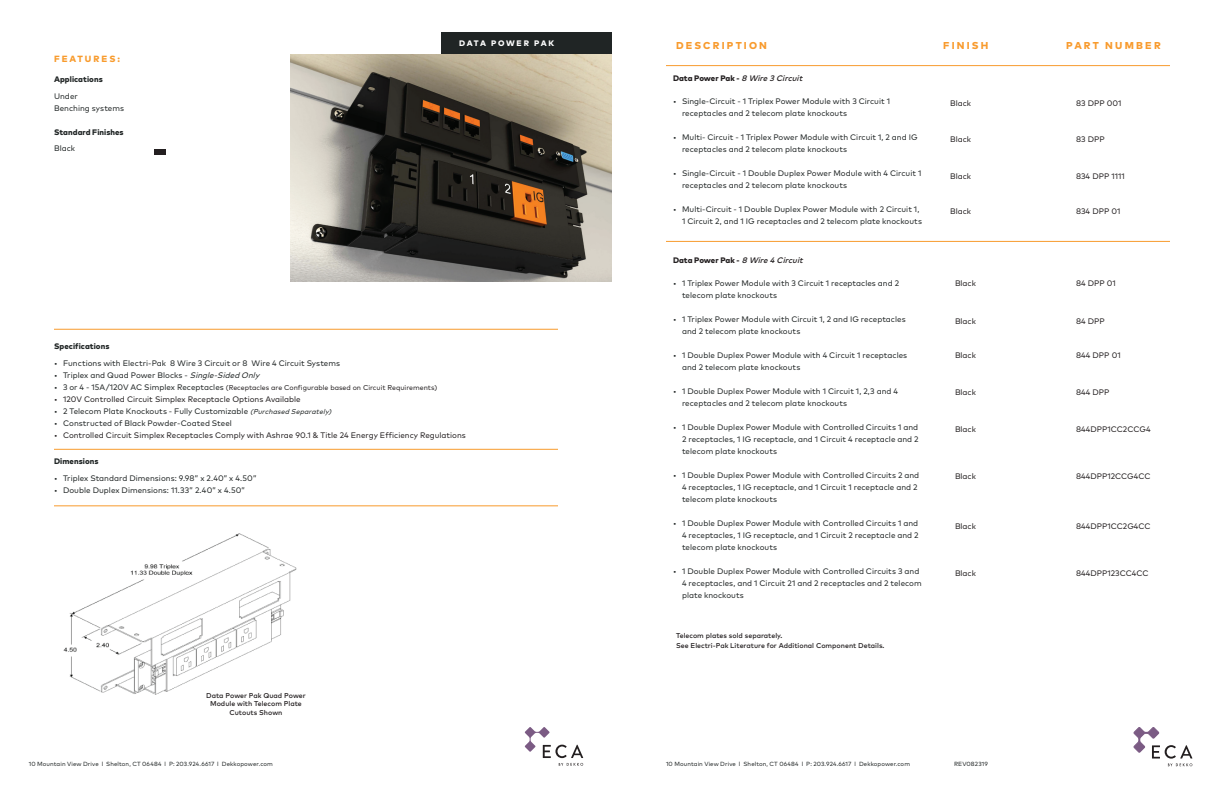
<style>
.page{position:relative;width:1224px;height:792px;background:#fff}
.page>*{position:absolute;margin:0;border:0;box-sizing:border-box;transform-origin:0 0}
.t1{font:800 10px "Mark OT";letter-spacing:.22em;color:#f89b2e}
.t2{font:800 9px "Mark OT";letter-spacing:.22em;color:#f89b2d}
.t3{font:8px/12px "Mark OT";letter-spacing:.005em;color:#202525}
.t4{font:8px "Mark OT";color:#231f20}
.t5{font:800 8px "Mark OT";letter-spacing:.005em;color:#202525}
.t6{font:800 8px "Mark OT";letter-spacing:-.02em;color:#231f20}
.t7{font:800 8px "Mark OT";letter-spacing:.2em;color:#fff}
.t8{font:500 7px/8.4px "Mark OT";color:#231f20}
.t9{font:7px "Mark OT";color:#231f20}
.t10{font:6px "Mark OT";letter-spacing:.015em;color:#202525}
.s1{font-style:italic}
.s2{font-size:8px;color:#202525}
.s3{font-style:italic;font-size:7px}
.s4{font-weight:500;font-style:italic}
</style>
<div class="page">
<img style="left:290px;top:54px;width:321px;height:228px">
<svg style="left:525px;top:727px;width:58px;height:39px"></svg>
<hr style="left:54px;top:329px;width:504px;height:1px;background:#f89b2d">
<hr style="left:54px;top:449px;width:504px;height:1px;background:#f89b2d">
<hr style="left:54px;top:506px;width:504px;height:1px;background:#f89b2d">
<div style="left:441px;top:32px;width:171px;height:22px;background:#202525"></div>
<img style="left:63px;top:534px;width:234px;height:161px">
<div style="left:154px;top:150px;width:12px;height:5px;background:#231f20"></div>
<hr style="left:666px;top:65px;width:504px;height:1px;background:#f89b2e">
<hr style="left:666px;top:241px;width:504px;height:1px;background:#f89b2e">
<svg style="left:1133px;top:727px;width:59px;height:39px"></svg>
<p class="t2" style="left:54px;top:53px;width:68px">FEATURES:</p>
<p class="t5" style="left:54px;top:74px;width:50px">Applications</p>
<p class="t3" style="left:54px;top:90px;width:72px">Under<br>Benching systems</p>
<p class="t5" style="left:54px;top:127px;width:71px">Standard Finishes</p>
<p class="t3" style="left:54px;top:142px;width:23px">Black</p>
<p class="t7" style="left:459px;top:38px;width:97px">DATA POWER PAK</p>
<p class="t5" style="left:54px;top:341px;width:57px">Specifications</p>
<p class="t3" style="left:54px;top:357px;width:288px">• Functions with Electri-Pak 8 Wire 3 Circuit or 8 Wire 4 Circuit Systems</p>
<p class="t3" style="left:54px;top:369px;width:209px">• Triplex and Quad Power Blocks - <span class="s1">Single-Sided Only</span></p>
<p class="t9" style="left:54px;top:383px;width:385px"><span class="s2">• 3 or 4 - 15A/120V AC Simplex Receptacles</span> (Receptacles are Configurable based on Circuit Requirements)</p>
<p class="t4" style="left:54px;top:394px;width:248px">• 120V Controlled Circuit Simplex Receptacle Options Available</p>
<p class="t3" style="left:54px;top:405px;width:281px">• 2 Telecom Plate Knockouts - Fully Customizable <span class="s3">(Purchased Separately)</span></p>
<p class="t3" style="left:54px;top:417px;width:179px">• Constructed of Black Powder-Coated Steel</p>
<p class="t4" style="left:54px;top:430px;width:413px">• Controlled Circuit Simplex Receptacles Comply with Ashrae 90.1 &amp; Title 24 Energy Efficiency Regulations</p>
<p class="t5" style="left:54px;top:456px;width:46px">Dimensions</p>
<p class="t3" style="left:54px;top:472px;width:204px">• Triplex Standard Dimensions: 9.98” x 2.40” x 4.50”</p>
<p class="t3" style="left:54px;top:484px;width:193px">• Double Duplex Dimensions: 11.33” 2.40” x 4.50”</p>
<p class="t8" style="left:206px;top:691px;width:101px;text-align:center">Data Power Pak Quad Power<br>Module with Telecom Plate<br>Cutouts Shown</p>
<p class="t1" style="left:676px;top:39px;width:92px">DESCRIPTION</p>
<p class="t1" style="left:943px;top:39px;width:47px">FINISH</p>
<p class="t1" style="left:1066px;top:39px;width:96px">PART NUMBER</p>
<p class="t6" style="left:673px;top:73px;width:133px">D a ta Powe r Pa k - <span class="s4">8 Wire3 Circuit</span></p>
<p class="t3" style="left:682px;top:95px;width:210px;text-indent:-9px">• Single-Circuit - 1 Triplex Power Module with 3 Circuit 1 receptacles and 2 telecom plate knockouts</p>
<p class="t3" style="left:682px;top:131px;width:237px;text-indent:-9px">• Multi- Circuit - 1 Triplex Power Module with Circuit 1, 2 and IG receptacles and 2 telecom plate knockouts</p>
<p class="t3" style="left:682px;top:167px;width:241px;text-indent:-9px">• Single-Circuit - 1 Double Duplex Power Module with 4 Circuit 1 receptacles and 2 telecom plate knockouts</p>
<p class="t3" style="left:682px;top:203px;width:241px;text-indent:-9px">• Multi-Circuit - 1 Double Duplex Power Module with 2 Circuit 1,<br>1 Circuit 2, and 1 IG receptacles and 2 telecom plate knockouts</p>
<p class="t6" style="left:673px;top:255px;width:134px">D a ta Powe r Pa k - <span class="s4">8 Wire4 Circuit</span></p>
<p class="t3" style="left:682px;top:277px;width:219px;text-indent:-9px">• 1 Triplex Power Module with 3 Circuit 1 receptacles and 2 telecom plate knockouts</p>
<p class="t3" style="left:682px;top:313px;width:225px;text-indent:-9px">• 1 Triplex Power Module with Circuit 1, 2 and IG receptacles and 2 telecom plate knockouts</p>
<p class="t3" style="left:682px;top:349px;width:227px;text-indent:-9px">• 1 Double Duplex Power Module with 4 Circuit 1 receptacles and 2 telecom plate knockouts</p>
<p class="t3" style="left:682px;top:385px;width:218px;text-indent:-9px">• 1 Double Duplex Power Module with 1 Circuit 1, 2,3 and 4 receptacles and 2 telecom plate knockouts</p>
<p class="t3" style="left:682px;top:421px;width:238px;text-align:justify;text-indent:-9px">• 1 Double Duplex Power Module with Controlled Circuits 1 and 2 receptacles, 1 IG receptacle, and 1 Circuit 4 receptacle and 2 telecom plate knockouts</p>
<p class="t3" style="left:682px;top:469px;width:239px;text-indent:-9px">• 1 Double Duplex Power Module with Controlled Circuits 2 and<br>4 receptacles, 1 IG receptacle, and 1 Circuit 1 receptacle and 2 telecom plate knockouts</p>
<p class="t3" style="left:682px;top:517px;width:238px;text-align:justify;text-indent:-9px">• 1 Double Duplex Power Module with Controlled Circuits 1 and 4 receptacles, 1 IG receptacle, and 1 Circuit 2 receptacle and 2 telecom plate knockouts</p>
<p class="t3" style="left:682px;top:565px;width:241px;text-indent:-9px">• 1 Double Duplex Power Module with Controlled Circuits 3 and<br>4 receptacles, and 1 Circuit 21 and 2 receptacles and 2 telecom plate knockouts</p>
<p class="t8" style="left:676px;top:631px;width:210px;line-height:10px">Telecom plates sold separately.<br>See Electri-Pak Literature for Additional Component Details.</p>
<p class="t4" style="left:950px;top:98px;width:22px">Black</p>
<p class="t4" style="left:1076px;top:98px;width:47px">83 DPP 001</p>
<p class="t4" style="left:1076px;top:134px;width:30px">83 DPP</p>
<p class="t4" style="left:1076px;top:171px;width:50px">834 DPP 1111</p>
<p class="t4" style="left:950px;top:134px;width:22px">Black</p>
<p class="t4" style="left:950px;top:171px;width:22px">Black</p>
<p class="t4" style="left:950px;top:206px;width:22px">Black</p>
<p class="t4" style="left:955px;top:278px;width:22px">Black</p>
<p class="t4" style="left:955px;top:316px;width:22px">Black</p>
<p class="t4" style="left:955px;top:351px;width:22px">Black</p>
<p class="t4" style="left:955px;top:387px;width:22px">Black</p>
<p class="t4" style="left:955px;top:424px;width:22px">Black</p>
<p class="t4" style="left:955px;top:471px;width:22px">Black</p>
<p class="t4" style="left:955px;top:522px;width:22px">Black</p>
<p class="t4" style="left:955px;top:568px;width:22px">Black</p>
<p class="t4" style="left:1076px;top:206px;width:46px">834 DPP 01</p>
<p class="t4" style="left:1076px;top:278px;width:41px">84 DPP 01</p>
<p class="t4" style="left:1076px;top:316px;width:30px">84 DPP</p>
<p class="t4" style="left:1076px;top:351px;width:46px">844 DPP 01</p>
<p class="t4" style="left:1076px;top:387px;width:35px">844 DPP</p>
<p class="t4" style="left:1076px;top:424px;width:76px">844DPP1CC2CCG4</p>
<p class="t4" style="left:1076px;top:471px;width:76px">844DPP12CCG4CC</p>
<p class="t4" style="left:1076px;top:522px;width:76px">844DPP1CC2G4CC</p>
<p class="t4" style="left:1076px;top:568px;width:74px">844DPP123CC4CC</p>
<p class="t10" style="left:29px;top:760px;width:246px">10 Mountain View Drive l Shelton, CT 06484 l P: 203.924.6617 l Dekkopower.com</p>
<p class="t10" style="left:666px;top:760px;width:246px">10 Mountain View Drive l Shelton, CT 06484 l P: 203.924.6617 l Dekkopower.com</p>
<p class="t10" style="left:954px;top:760px;width:36px">REV082319</p>
</div>
